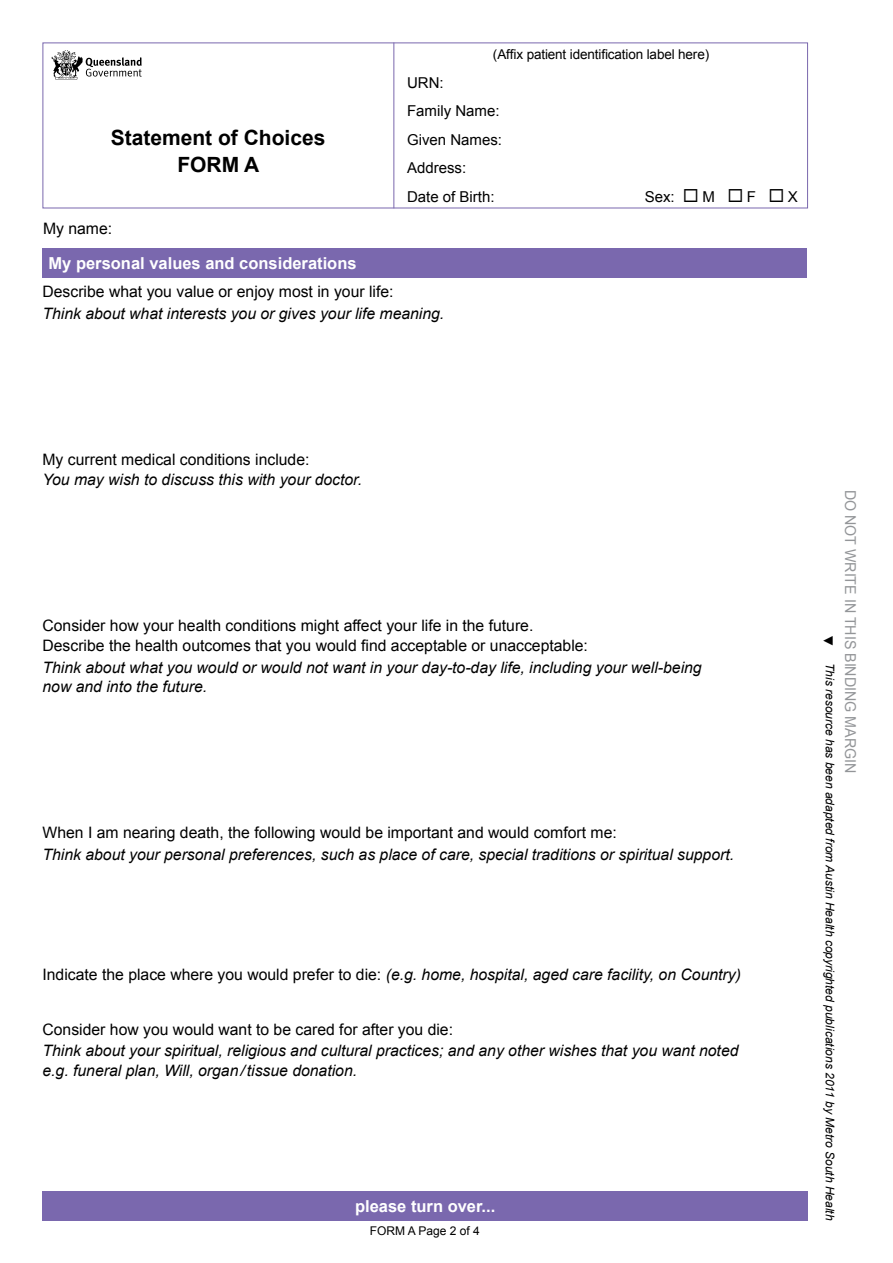
<style>
.page{position:relative;width:893px;height:1263px;background:#fff}
.page>*{position:absolute;margin:0;border:0;box-sizing:border-box;transform-origin:0 0}
.t1{font:700 21px/27px "Arial";color:#000;text-align:center}
.t2{font:700 16.5px "Arial";color:#fff}
.t3{font:italic 15.75px/19.5px "Arial";color:#000}
.t4{font:15.75px/19.5px "Arial";color:#000}
.t5{font:15px/28.5px "Arial";color:#000}
.t6{font:15px "Arial";color:#939598;scale:.95 1}
.t7{font:13.5px "Arial";letter-spacing:-.01em;color:#000}
.t8{font:italic 12px "Arial";color:#000}
.t9{font:12px "Arial";color:#000}
.s1{font-style:normal}
</style>
<div class="page">
<div style="left:43px;top:248px;width:764px;height:30px;background:#7a68ae"></div>
<div style="left:43px;top:1191px;width:765px;height:29px;background:#7a68ae"></div>
<svg style="left:51px;top:50px;width:91px;height:30px"></svg>
<hr style="left:393px;top:43px;width:1px;height:165px;background:#7a68ae">
<h1 class="t1" style="left:111px;top:125px;width:216px">Statement of Choices<br>FORM A</h1>
<p class="t4" style="left:43px;top:219px;width:71px">My name:</p>
<p class="t7" style="left:493px;top:46px;width:218px">(Affix patient identification label here)</p>
<p class="t5" style="left:407px;top:68px;width:97px">URN:<br>Family Name:<br>Given Names:<br>Address:<br>Date of Birth:</p>
<p class="t5" style="left:645px;top:182px;width:155px">Sex: ◻ M ◻ F ◻ X</p>
<p class="t2" style="left:49px;top:253px;width:310px">My personal values and considerations</p>
<p class="t4" style="left:43px;top:282px;width:353px">Describe what you value or enjoy most in your life:</p>
<p class="t3" style="left:43px;top:304px;width:403px">Think about what interests you or gives your life meaning.</p>
<p class="t4" style="left:43px;top:450px;width:268px">My current medical conditions include:</p>
<p class="t3" style="left:43px;top:470px;width:321px">You may wish to discuss this with your doctor.</p>
<p class="t4" style="left:43px;top:616px;width:547px">Consider how your health conditions might affect your life in the future.<br>Describe the health outcomes that you would find acceptable or unacceptable:</p>
<p class="t3" style="left:43px;top:657px;width:661px">Think about what you would or would not want in your day-to-day life, including your well-being now and into the future.</p>
<p class="t4" style="left:43px;top:823px;width:576px">When I am nearing death, the following would be important and would comfort me:</p>
<p class="t3" style="left:43px;top:845px;width:693px">Think about your personal preferences, such as place of care, special traditions or spiritual support.</p>
<p class="t3" style="left:43px;top:964px;width:700px"><span class="s1">Indicate the place where you would prefer to die:</span> (e.g. home, hospital, aged care facility, on Country)</p>
<p class="t4" style="left:43px;top:1019px;width:412px">Consider how you would want to be cared for after you die:</p>
<p class="t3" style="left:43px;top:1041px;width:697px">Think about your spiritual, religious and cultural practices; and any other wishes that you want noted e.g. funeral plan, Will, organ/tissue donation.</p>
<p class="t2" style="left:355px;top:1195px;width:142px">please turn over...</p>
<p class="t9" style="left:370px;top:1223px;width:112px">FORM A Page 2 of 4</p>
<p class="t8" style="left:838px;top:663px;width:559px;rotate:90deg">This resource has been adapted from Austin Health copyrighted publications 2011 by Metro South Health</p>
<p class="t6" style="left:860px;top:490px;width:300px;rotate:90deg">DO NOT WRITE IN THIS BINDING MARGIN</p>
</div>
